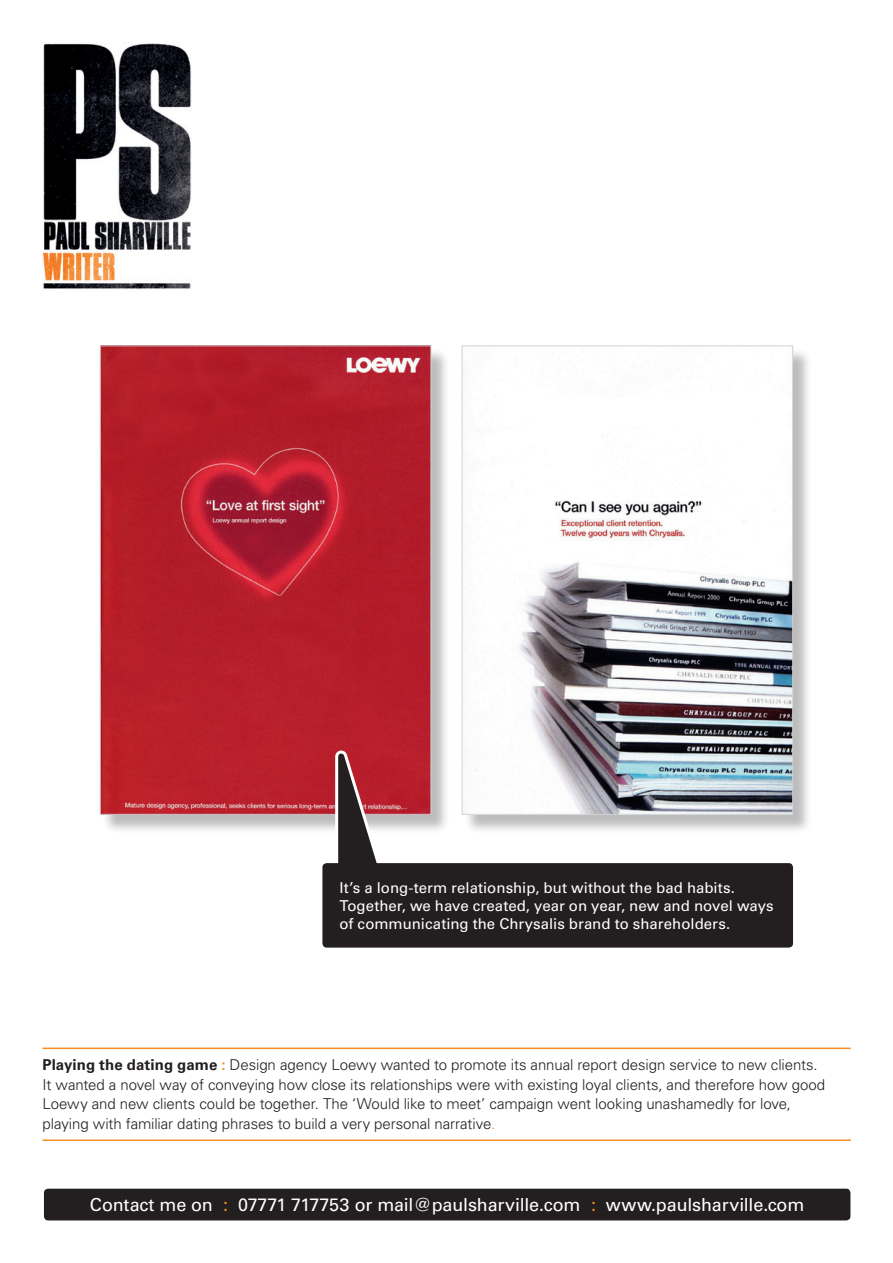
<style>
.page{position:relative;width:893px;height:1263px;background:#fff}
.page>*{position:absolute;margin:0;border:0;box-sizing:border-box;transform-origin:0 0}
.t1{font:18px "Univers";letter-spacing:-.01em;color:#fff}
.t2{font:300 15px/19.5px "Univers";letter-spacing:-.005em;color:#231f20}
.t3{font:15px/18px "Univers";color:#fff}
.s1{font-weight:700}
.s2{font-weight:700;color:#f68b1f}
.s3{color:#f68b1f}
</style>
<div class="page">
<img style="left:43px;top:43px;width:148px;height:246px">
<div style="left:44px;top:1189px;width:806px;height:31px;background:#231f20;border-radius:4px"></div>
<div style="left:102px;top:348px;width:348px;height:486px;background:#231f20;opacity:.3"></div>
<img style="left:102px;top:347px;width:327px;height:466px">
<div style="left:464px;top:348px;width:348px;height:486px;background:#231f20;opacity:.3"></div>
<img style="left:464px;top:348px;width:327px;height:465px">
<div style="left:462px;top:345px;width:331px;height:470px;border:1px solid #d1d2d4"></div>
<svg style="left:332px;top:747px;width:57px;height:116px"></svg>
<div style="left:322px;top:863px;width:471px;height:84px;background:#231f20;border-radius:4px"></div>
<hr style="left:43px;top:1047px;width:808px;height:2px;background:#f68b1f">
<hr style="left:43px;top:1139px;width:808px;height:2px;background:#f68b1f">
<p class="t3" style="left:339px;top:879px;width:436px">It’s a long-term relationship, but without the bad habits.<br>Together, we have created, year on year, new and novel ways of communicating the Chrysalis brand to shareholders.</p>
<p class="t2" style="left:43px;top:1055px;width:784px"><span class="s1">Playing the dating game</span> <span class="s2">:</span> Design agency Loewy wanted to promote its annual report design service to new clients.<br>It wanted a novel way of conveying how close its relationships were with existing loyal clients, and therefore how good Loewy and new clients could be together. The ‘Would like to meet’ campaign went looking unashamedly for love, playing with familiar dating phrases to build a very personal narrative<span class="s3">.</span></p>
<p class="t1" style="left:90px;top:1193px;width:716px">Contact me on <span class="s3">:</span> 07771 717753 or mail@paulsharville.com <span class="s3">:</span> www.paulsharville.com</p>
</div>
